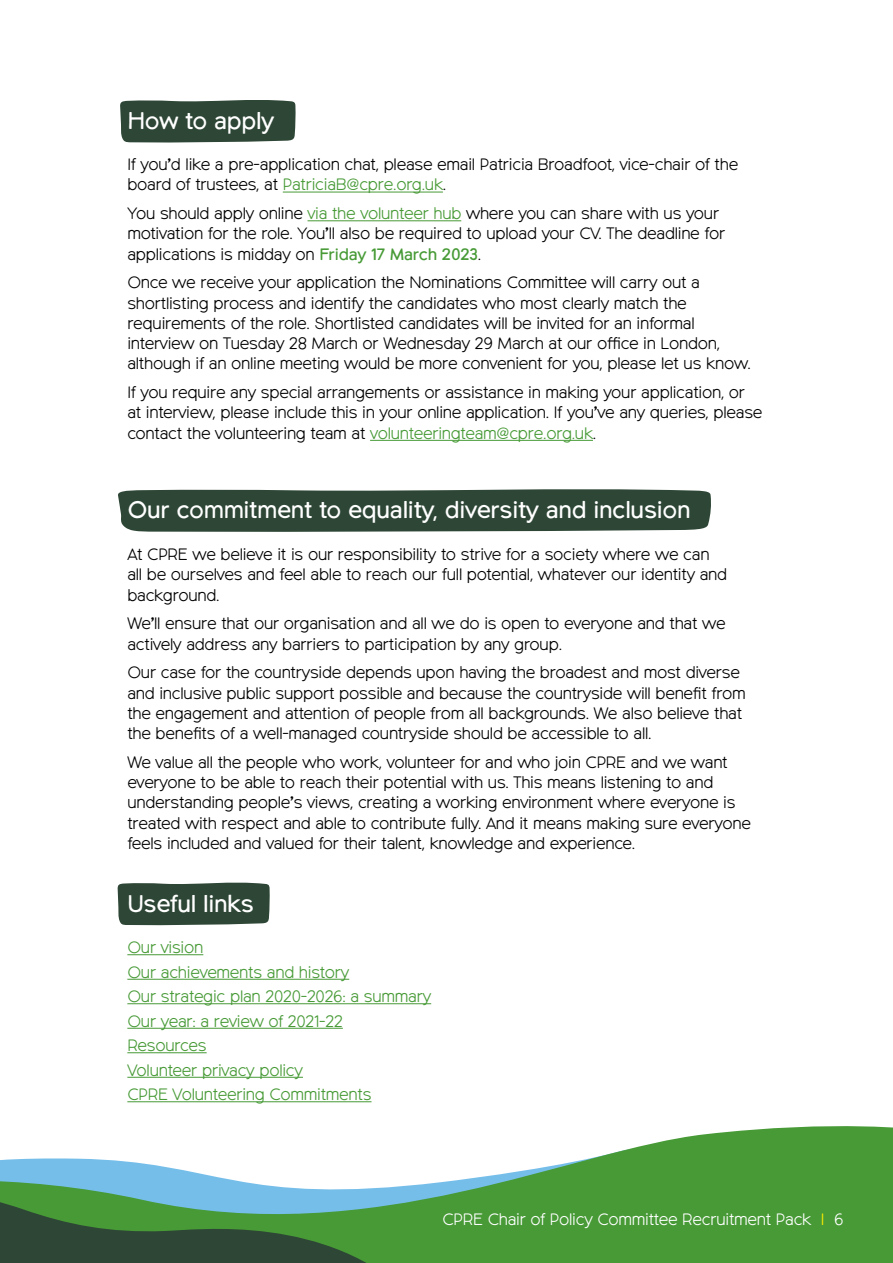
<style>
.page{position:relative;width:893px;height:1263px;background:#fff}
.page>*{position:absolute;margin:0;border:0;box-sizing:border-box;transform-origin:0 0}
.Header_B{font:24px "Northwoods";letter-spacing:-.015em;color:#fff}
.Body_Text{font:300 16.5px/20.2px "Northwoods";letter-spacing:-.015em;color:#000}
.Body_Text-2{font:300 16.5px "Northwoods";letter-spacing:-.015em;color:#479a36}
.t1{font:300 16.5px "Northwoods";letter-spacing:-.015em;color:#fff}
.s1{color:#479a36}
.s2{font-weight:400;color:#479a36}
.s3{color:#ffed00}
</style>
<div class="page">
<svg style="left:0;top:1126px;width:893px;height:137px"></svg>
<svg style="left:0;top:1190px;width:620px;height:73px;background:#46884d"></svg>
<svg style="left:118px;top:882px;width:152px;height:43px;background:#374f3f"></svg>
<svg style="left:118px;top:489px;width:593px;height:43px;background:#374f3f"></svg>
<svg style="left:120px;top:100px;width:176px;height:43px;background:#384f3f"></svg>
<hr style="left:283px;top:192px;width:160px;height:1px;background:#479a36">
<hr style="left:307px;top:220px;width:154px;height:1px;background:#479a36">
<hr style="left:370px;top:440px;width:223px;height:1px;background:#479a36">
<hr style="left:127px;top:954px;width:76px;height:1px;background:#479a36">
<hr style="left:127px;top:979px;width:222px;height:1px;background:#479a36">
<hr style="left:127px;top:1003px;width:304px;height:1px;background:#479a36">
<hr style="left:127px;top:1028px;width:216px;height:1px;background:#479a36">
<hr style="left:127px;top:1052px;width:80px;height:1px;background:#479a36">
<hr style="left:127px;top:1077px;width:176px;height:1px;background:#479a36">
<hr style="left:127px;top:1101px;width:244px;height:1px;background:#479a36">
<p class="Header_B" style="left:127px;top:106px;width:149px">How to apply</p>
<p class="Body_Text" style="left:127px;top:155px;width:612px">If you’d like a pre-application chat, please email Patricia Broadfoot, vice-chair of the board of trustees, at <span class="s1">PatriciaB@cpre.org.uk</span>.</p>
<p class="Body_Text" style="left:127px;top:204px;width:599px">You should apply online <span class="s1">via the volunteer hub</span> where you can share with us your motivation for the role. You’ll also be required to upload your CV. The deadline for applications is midday on <span class="s2">Friday 17 March 2023</span>.</p>
<p class="Body_Text" style="left:127px;top:273px;width:625px">Once we receive your application the Nominations Committee will carry out a shortlisting process and identify the candidates who most clearly match the requirements of the role. Shortlisted candidates will be invited for an informal interview on Tuesday 28 March or Wednesday 29 March at our office in London, although if an online meeting would be more convenient for you, please let us know.</p>
<p class="Body_Text" style="left:127px;top:383px;width:637px">If you require any special arrangements or assistance in making your application, or at interview, please include this in your online application. If you’ve any queries, please contact the volunteering team at <span class="s1">volunteeringteam@cpre.org.uk</span>.</p>
<p class="Header_B" style="left:127px;top:496px;width:565px">Our commitment to equality, diversity and inclusion</p>
<p class="Body_Text" style="left:127px;top:545px;width:601px">At CPRE we believe it is our responsibility to strive for a society where we can all be ourselves and feel able to reach our full potential, whatever our identity and background.</p>
<p class="Body_Text" style="left:127px;top:614px;width:600px">We’ll ensure that our organisation and all we do is open to everyone and that we actively address any barriers to participation by any group.</p>
<p class="Body_Text" style="left:127px;top:663px;width:620px">Our case for the countryside depends upon having the broadest and most diverse and inclusive public support possible and because the countryside will benefit from the engagement and attention of people from all backgrounds. We also believe that the benefits of a well-managed countryside should be accessible to all.</p>
<p class="Body_Text" style="left:127px;top:752px;width:625px">We value all the people who work, volunteer for and who join CPRE and we want everyone to be able to reach their potential with us. This means listening to and understanding people’s views, creating a working environment where everyone is treated with respect and able to contribute fully. And it means making sure everyone feels included and valued for their talent, knowledge and experience.</p>
<p class="Header_B" style="left:127px;top:889px;width:128px">Useful links</p>
<p class="Body_Text-2" style="left:127px;top:938px;width:77px">Our vision</p>
<p class="Body_Text-2" style="left:127px;top:962px;width:223px">Our achievements and history</p>
<p class="Body_Text-2" style="left:127px;top:987px;width:305px">Our strategic plan 2020-2026: a summary</p>
<p class="Body_Text-2" style="left:127px;top:1011px;width:217px">Our year: a review of 2021-22</p>
<p class="Body_Text-2" style="left:127px;top:1036px;width:81px">Resources</p>
<p class="Body_Text-2" style="left:127px;top:1060px;width:177px">Volunteer privacy policy</p>
<p class="Body_Text-2" style="left:127px;top:1085px;width:246px">CPRE Volunteering Commitments</p>
<p class="t1" style="left:443px;top:1210px;width:403px">CPRE Chair of Policy Committee Recruitment Pack <span class="s3">I</span> 6</p>
</div>
